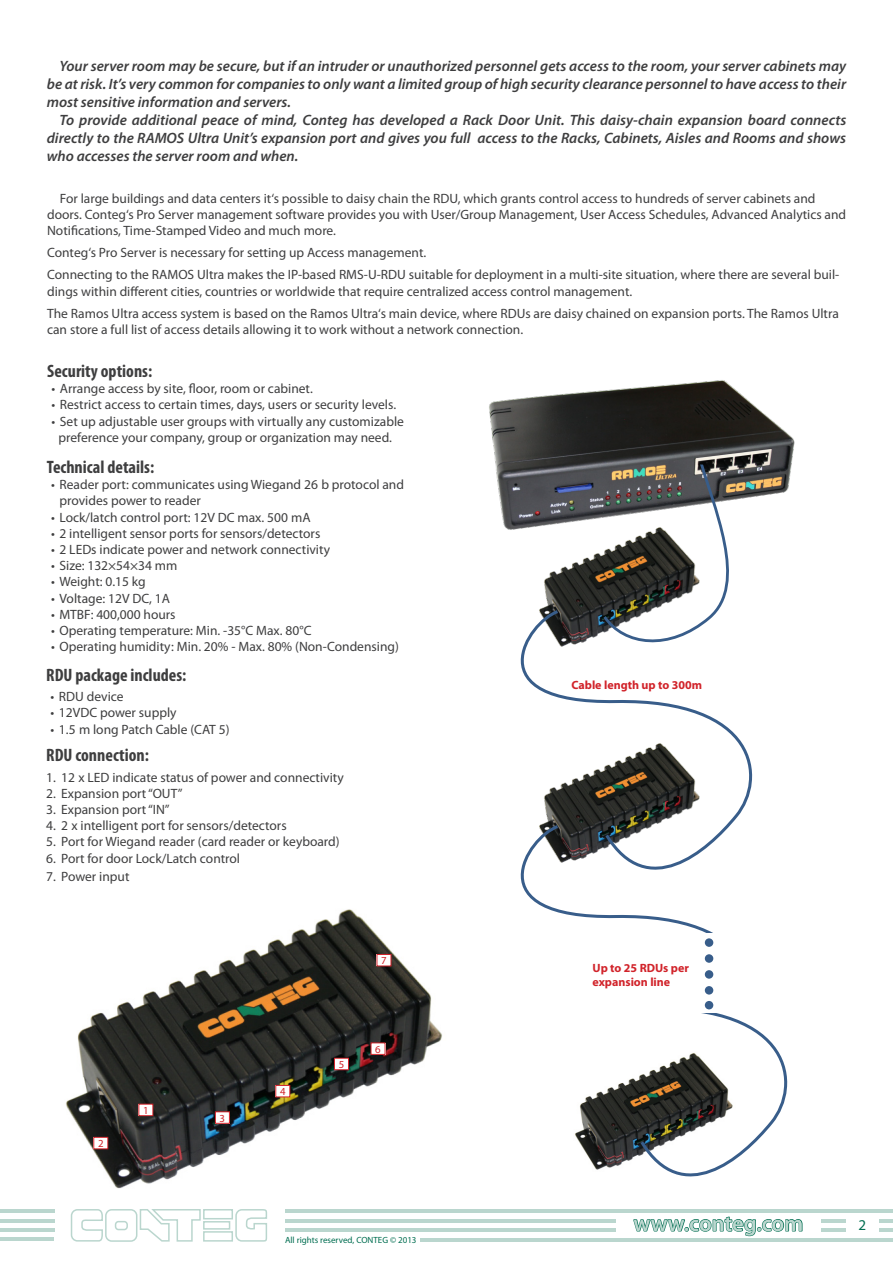
<style>
.page{position:relative;width:893px;height:1263px;background:#fff}
.page>*{position:absolute;margin:0;border:0;box-sizing:border-box;transform-origin:0 0}
.t1{font:600 22.5px "Myriad Pro";color:#bad6ce}
.t2{font:700 condensed 18px "Myriad Pro";color:#3e3e3f}
.odstavec{font:italic 600 15px/18px "Myriad Pro";color:#3e3e3f;text-align:justify}
.t3{font:15px "Myriad Pro";color:#006e51}
.t4{font:13.5px/16.2px "Myriad Pro";color:#3e3e3f}
.t5{font:700 12px/14.4px "Myriad Pro";color:#d1232a}
.t6{font:10.8px "Myriad Pro";color:#d1232a}
.t7{font:9px "Myriad Pro";color:#006e51}
</style>
<div class="page">
<img style="left:66px;top:909px;width:376px;height:280px">
<div style="left:139px;top:1104px;width:14px;height:12px;background:#fff"></div>
<div style="left:139px;top:1104px;width:14px;height:12px;border:1px solid #d1232a"></div>
<div style="left:94px;top:1137px;width:14px;height:12px;background:#fff"></div>
<div style="left:94px;top:1137px;width:14px;height:12px;border:1px solid #d1232a"></div>
<div style="left:215px;top:1112px;width:14px;height:11px;background:#fff"></div>
<div style="left:215px;top:1111px;width:15px;height:12px;border:1px solid #d1232a"></div>
<div style="left:276px;top:1085px;width:14px;height:12px;background:#fff"></div>
<div style="left:276px;top:1085px;width:14px;height:12px;border:1px solid #d1232a"></div>
<div style="left:334px;top:1058px;width:14px;height:12px;background:#fff"></div>
<div style="left:334px;top:1058px;width:15px;height:12px;border:1px solid #d1232a"></div>
<div style="left:371px;top:1043px;width:14px;height:11px;background:#fff"></div>
<div style="left:377px;top:954px;width:14px;height:12px;background:#fff"></div>
<div style="left:377px;top:954px;width:14px;height:12px;border:1px solid #d1232a"></div>
<img style="left:489px;top:380px;width:306px;height:150px">
<img style="left:537px;top:525px;width:64px;height:85px">
<svg style="left:535px;top:902px;width:178px;height:31px"></svg>
<svg style="left:575px;top:1013px;width:213px;height:164px"></svg>
<div style="left:705px;top:938px;width:8px;height:9px;background:#385d8a;border-radius:50%"></div>
<div style="left:705px;top:986px;width:8px;height:8px;background:#385d8a;border-radius:50%"></div>
<div style="left:705px;top:970px;width:8px;height:9px;background:#385d8a;border-radius:50%"></div>
<div style="left:705px;top:954px;width:8px;height:9px;background:#385d8a;border-radius:50%"></div>
<div style="left:705px;top:1001px;width:8px;height:8px;background:#385d8a;border-radius:50%"></div>
<hr style="left:285px;top:1209px;width:608px;height:3px;background:#bad6ce">
<hr style="left:420px;top:1238px;width:473px;height:4px;background:#bad6ce">
<hr style="left:285px;top:1219px;width:331px;height:3px;background:#bad6ce">
<hr style="left:285px;top:1228px;width:331px;height:4px;background:#bad6ce">
<svg style="left:632px;top:1212px;width:171px;height:25px"></svg>
<hr style="left:821px;top:1219px;width:72px;height:3px;background:#bad6ce">
<hr style="left:821px;top:1228px;width:72px;height:4px;background:#bad6ce">
<div style="left:203px;top:1221px;width:27px;height:8px;border:2px solid #bad6ce"></div>
<div style="left:203px;top:1231px;width:30px;height:10px;border:2px solid #bad6ce"></div>
<svg style="left:235px;top:1209px;width:32px;height:33px"></svg>
<div style="left:203px;top:1209px;width:30px;height:10px;border:2px solid #bad6ce"></div>
<svg style="left:70px;top:1209px;width:131px;height:33px"></svg>
<hr style="left:0;top:1219px;width:54px;height:3px;background:#bad6ce">
<hr style="left:0;top:1228px;width:54px;height:4px;background:#bad6ce">
<hr style="left:0;top:1209px;width:54px;height:3px;background:#bad6ce">
<hr style="left:0;top:1238px;width:53px;height:3px;background:#bad6ce">
<div style="left:846px;top:1214px;width:33px;height:20px;background:#fff"></div>
<svg style="left:520px;top:610px;width:233px;height:292px"></svg>
<svg style="left:601px;top:464px;width:143px;height:190px"></svg>
<p class="odstavec" style="left:47px;top:56px;width:801px;text-indent:13px">Your server room may be secure, but if an intruder or unauthorized personnel gets access to the room, your server cabinets may be at risk. It’s very common for companies to only want a limited group of high security clearance personnel to have access to their most sensitive information and servers.</p>
<p class="odstavec" style="left:47px;top:110px;width:801px;text-indent:13px">To provide additional peace of mind, Conteg has developed a Rack Door Unit. This daisy-chain expansion board connects directly to the RAMOS Ultra Unit’s expansion port and gives you full access to the Racks, Cabinets, Aisles and Rooms and shows who accesses the server room and when.</p>
<p class="t4" style="left:47px;top:190px;width:801px;text-indent:13px">For large buildings and data centers it‘s possible to daisy chain the RDU, which grants control access to hundreds of server cabinets and doors. Conteg‘s Pro Server management software provides you with User/Group Management, User Access Schedules, Advanced Analytics and<br>Notifications, Time-Stamped Video and much more.</p>
<p class="t4" style="left:47px;top:244px;width:381px">Conteg‘s Pro Server is necessary for setting up Access management.</p>
<p class="t4" style="left:47px;top:267px;width:794px">Connecting to the RAMOS Ultra makes the IP-based RMS-U-RDU suitable for deployment in a multi-site situation, where there are several buil&shy;dings within different cities, countries or worldwide that require centralized access control management.</p>
<p class="t4" style="left:47px;top:305px;width:793px">The Ramos Ultra access system is based on the Ramos Ultra‘s main device, where RDUs are daisy chained on expansion ports. The Ramos Ultra can store a full list of access details allowing it to work without a network connection.</p>
<p class="t2" style="left:47px;top:360px;width:107px">Security options:</p>
<p class="t4" style="left:51px;top:380px;width:263px">• Arrange access by site, floor, room or cabinet.</p>
<p class="t4" style="left:51px;top:397px;width:346px">• Restrict access to certain times, days, users or security levels.</p>
<p class="t4" style="left:51px;top:413px;width:354px">• Set up adjustable user groups with virtually any customizable</p>
<p class="t4" style="left:59px;top:429px;width:335px">preference your company, group or organization may need.</p>
<p class="t2" style="left:47px;top:456px;width:109px">Technical details:</p>
<p class="t4" style="left:60px;top:476px;width:346px;text-indent:-9px">• Reader port: communicates using Wiegand 26 b protocol and provides power to reader</p>
<p class="t4" style="left:51px;top:509px;width:261px">• Lock/latch control port: 12V DC max. 500 mA</p>
<p class="t4" style="left:51px;top:525px;width:271px">• 2 intelligent sensor ports for sensors/detectors</p>
<p class="t4" style="left:51px;top:541px;width:281px">• 2 LEDs indicate power and network connectivity</p>
<p class="t4" style="left:51px;top:557px;width:128px">• Size: 132×54×34 mm</p>
<p class="t4" style="left:51px;top:574px;width:96px">• Weight: 0.15 kg</p>
<p class="t4" style="left:51px;top:590px;width:121px">• Voltage: 12V DC, 1A</p>
<p class="t4" style="left:51px;top:606px;width:126px">• MTBF: 400,000 hours</p>
<p class="t4" style="left:51px;top:622px;width:262px">• Operating temperature: Min. -35°C Max. 80°C</p>
<p class="t4" style="left:51px;top:638px;width:349px">• Operating humidity: Min. 20% - Max. 80% (Non-Condensing)</p>
<p class="t2" style="left:46px;top:663px;width:142px">RDU package includes:</p>
<p class="t4" style="left:50px;top:688px;width:75px">• RDU device</p>
<p class="t4" style="left:50px;top:704px;width:128px">• 12VDC power supply</p>
<p class="t4" style="left:50px;top:721px;width:181px">• 1.5 m long Patch Cable (CAT 5)</p>
<p class="t2" style="left:46px;top:744px;width:104px">RDU connection:</p>
<p class="t4" style="left:46px;top:769px;width:299px">1. 12 x LED indicate status of power and connectivity</p>
<p class="t4" style="left:46px;top:785px;width:138px">2. Expansion port “OUT”</p>
<p class="t4" style="left:46px;top:801px;width:125px">3. Expansion port “IN”</p>
<p class="t4" style="left:46px;top:817px;width:242px">4. 2 x intelligent port for sensors/detectors</p>
<p class="t4" style="left:46px;top:833px;width:295px">5. Port for Wiegand reader (card reader or keyboard)</p>
<p class="t4" style="left:46px;top:850px;width:195px">6. Port for door Lock/Latch control</p>
<p class="t4" style="left:46px;top:868px;width:85px">7. Power input</p>
<p class="t5" style="left:571px;top:678px;width:132px">Cable length up to 300m</p>
<p class="t6" style="left:98px;top:1137px;width:7px">2</p>
<p class="t6" style="left:143px;top:1104px;width:7px">1</p>
<p class="t6" style="left:220px;top:1111px;width:7px">3</p>
<p class="t6" style="left:381px;top:954px;width:7px">7</p>
<p class="t6" style="left:280px;top:1085px;width:7px">4</p>
<p class="t6" style="left:339px;top:1058px;width:7px">5</p>
<p class="t6" style="left:375px;top:1042px;width:7px">6</p>
<p class="t7" style="left:285px;top:1234px;width:133px">All rights reserved, CONTEG © 2013</p>
<p class="t5" style="left:592px;top:960px;width:98px">Up to 25 RDUs per expansion line</p>
<h1 class="t1" style="left:633px;top:1209px;width:171px">www.conteg.com</h1>
<p class="t3" style="left:859px;top:1215px;width:9px">2</p>
</div>
